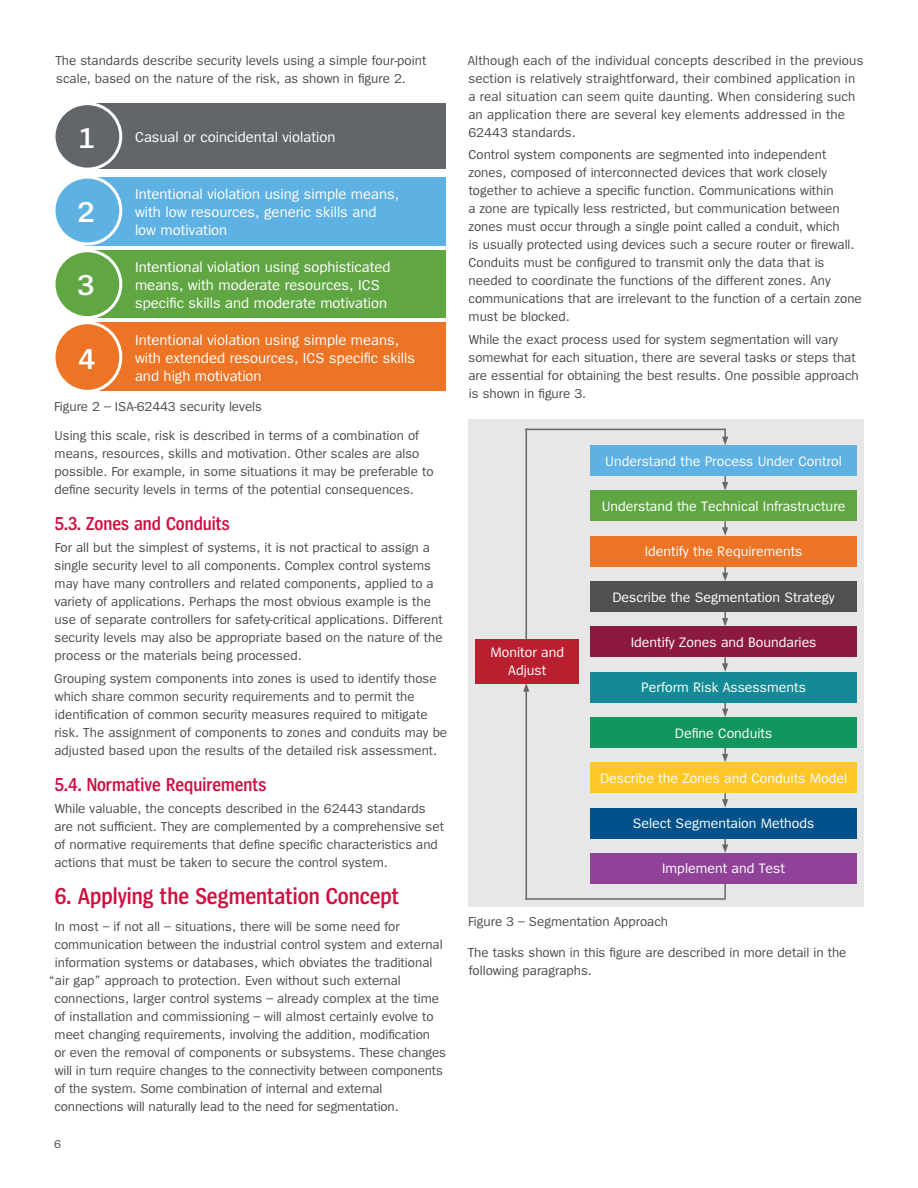
<style>
.page{position:relative;width:918px;height:1188px;background:#fff}
.page>*{position:absolute;margin:0;border:0;box-sizing:border-box;transform-origin:0 0}
.t1{font:600 30px "Spiegel";color:#fff}
.t2{font:600 24px "Spiegel Cd";color:#cd1141}
.t3{font:600 19.5px "Spiegel Cd";color:#cd1141}
.t4{font:15px/18px "Spiegel";color:#fff}
.t5{font:14.25px/18px "Spiegel";color:#fff;text-align:center}
.t6{font:13.5px/18px "Spiegel";color:#4b4c4d}
.t7{font:12px "Spiegel";color:#50504e}
</style>
<div class="page">
<div style="left:468px;top:419px;width:396px;height:488px;background:#e6e7e6"></div>
<div style="left:86px;top:104px;width:360px;height:65px;background:#62656a"></div>
<div style="left:86px;top:177px;width:360px;height:68px;background:#5eb1e3"></div>
<div style="left:86px;top:251px;width:360px;height:67px;background:#60a744"></div>
<div style="left:86px;top:323px;width:360px;height:68px;background:#ed7325"></div>
<div style="left:54px;top:104px;width:67px;height:65px;background:#62656a;border-radius:50%"></div>
<div style="left:52px;top:102px;width:70px;height:69px;border:3px solid #fff;border-radius:50%"></div>
<div style="left:54px;top:177px;width:67px;height:67px;background:#5eb1e3;border-radius:50%"></div>
<div style="left:52px;top:176px;width:70px;height:69px;border:3px solid #fff;border-radius:50%"></div>
<div style="left:54px;top:251px;width:67px;height:67px;background:#60a744;border-radius:50%"></div>
<div style="left:52px;top:249px;width:70px;height:70px;border:3px solid #fff;border-radius:50%"></div>
<div style="left:54px;top:323px;width:67px;height:68px;background:#ed7325;border-radius:50%"></div>
<div style="left:52px;top:321px;width:70px;height:72px;border:3px solid #fff;border-radius:50%"></div>
<div style="left:590px;top:445px;width:267px;height:31px;background:#5eb1e3"></div>
<div style="left:590px;top:490px;width:267px;height:31px;background:#60a744"></div>
<div style="left:590px;top:536px;width:267px;height:31px;background:#ed7325"></div>
<div style="left:590px;top:581px;width:267px;height:31px;background:#50504e"></div>
<div style="left:590px;top:626px;width:267px;height:31px;background:#8c1a40"></div>
<div style="left:590px;top:672px;width:267px;height:31px;background:#138a95"></div>
<div style="left:590px;top:717px;width:267px;height:31px;background:#10965e"></div>
<div style="left:590px;top:762px;width:267px;height:31px;background:#fec627"></div>
<div style="left:590px;top:808px;width:267px;height:30px;background:#01528a"></div>
<div style="left:590px;top:853px;width:267px;height:31px;background:#8f4298"></div>
<div style="left:476px;top:639px;width:103px;height:44px;background:#ba1f30"></div>
<hr style="left:526px;top:429px;width:1px;height:210px;background:#666">
<hr style="left:526px;top:429px;width:199px;height:1px;background:#666">
<hr style="left:525px;top:898px;width:201px;height:2px;background:#666">
<hr style="left:526px;top:689px;width:1px;height:211px;background:#666">
<svg style="left:523px;top:683px;width:6px;height:9px"></svg>
<svg style="left:722px;top:429px;width:6px;height:16px"></svg>
<svg style="left:722px;top:476px;width:6px;height:14px"></svg>
<svg style="left:722px;top:521px;width:6px;height:15px"></svg>
<svg style="left:722px;top:567px;width:6px;height:14px"></svg>
<svg style="left:722px;top:612px;width:6px;height:14px"></svg>
<svg style="left:722px;top:657px;width:6px;height:15px"></svg>
<svg style="left:722px;top:703px;width:6px;height:14px"></svg>
<svg style="left:722px;top:748px;width:6px;height:14px"></svg>
<svg style="left:722px;top:793px;width:6px;height:15px"></svg>
<svg style="left:722px;top:838px;width:6px;height:15px"></svg>
<svg style="left:724px;top:884px;width:2px;height:14px"></svg>
<p class="t6" style="left:55px;top:52px;width:372px">The standards describe security levels using a simple four-point scale, based on the nature of the risk, as shown in figure 2.</p>
<p class="t6" style="left:468px;top:52px;width:397px">Although each of the individual concepts described in the previous section is relatively straightforward, their combined application in a real situation can seem quite daunting. When considering such an application there are several key elements addressed in the 62443 standards.</p>
<p class="t6" style="left:468px;top:146px;width:395px">Control system components are segmented into independent zones, composed of interconnected devices that work closely together to achieve a specific function. Communications within<br>a zone are typically less restricted, but communication between zones must occur through a single point called a conduit, which<br>is usually protected using devices such a secure router or firewall.<br>Conduits must be configured to transmit only the data that is needed to coordinate the functions of the different zones. Any communications that are irrelevant to the function of a certain zone must be blocked.</p>
<p class="t6" style="left:468px;top:330px;width:392px">While the exact process used for system segmentation will vary somewhat for each situation, there are several tasks or steps that are essential for obtaining the best results. One possible approach is shown in figure 3.</p>
<p class="t6" style="left:54px;top:427px;width:381px">Using this scale, risk is described in terms of a combination of means, resources, skills and motivation. Other scales are also possible. For example, in some situations it may be preferable to define security levels in terms of the potential consequences.</p>
<h3 class="t3" style="left:55px;top:514px;width:176px">5.3. Zones and Conduits</h3>
<p class="t6" style="left:54px;top:539px;width:390px">For all but the simplest of systems, it is not practical to assign a single security level to all components. Complex control systems may have many controllers and related components, applied to a variety of applications. Perhaps the most obvious example is the use of separate controllers for safety-critical applications. Different security levels may also be appropriate based on the nature of the process or the materials being processed.</p>
<p class="t6" style="left:54px;top:669px;width:395px">Grouping system components into zones is used to identify those which share common security requirements and to permit the identification of common security measures required to mitigate risk. The assignment of components to zones and conduits may be adjusted based upon the results of the detailed risk assessment.</p>
<h3 class="t3" style="left:55px;top:775px;width:213px">5.4. Normative Requirements</h3>
<p class="t6" style="left:54px;top:800px;width:391px">While valuable, the concepts described in the 62443 standards are not sufficient. They are complemented by a comprehensive set of normative requirements that define specific characteristics and actions that must be taken to secure the control system.</p>
<h2 class="t2" style="left:55px;top:884px;width:346px">6. Applying the Segmentation Concept</h2>
<p class="t6" style="left:55px;top:918px;width:347px">In most – if not all – situations, there will be some need for</p>
<p class="t6" style="left:54px;top:936px;width:390px">communication between the industrial control system and external</p>
<p class="t6" style="left:55px;top:954px;width:379px">information systems or databases, which obviates the traditional</p>
<p class="t6" style="left:49px;top:972px;width:354px">“air gap” approach to protection. Even without such external</p>
<p class="t6" style="left:54px;top:990px;width:386px">connections, larger control systems – already complex at the time</p>
<p class="t6" style="left:54px;top:1008px;width:381px">of installation and commissioning – will almost certainly evolve to</p>
<p class="t6" style="left:55px;top:1026px;width:377px">meet changing requirements, involving the addition, modification</p>
<p class="t6" style="left:54px;top:1044px;width:393px">or even the removal of components or subsystems. These changes</p>
<p class="t6" style="left:55px;top:1062px;width:390px">will in turn require changes to the connectivity between components</p>
<p class="t6" style="left:54px;top:1080px;width:330px">of the system. Some combination of internal and external</p>
<p class="t6" style="left:54px;top:1098px;width:346px">connections will naturally lead to the need for segmentation.</p>
<h1 class="t1" style="left:79px;top:123px;width:17px">1</h1>
<p class="t4" style="left:135px;top:129px;width:202px">Casual or coincidental violation</p>
<p class="t4" style="left:135px;top:186px;width:266px">Intentional violation using simple means, with low resources, generic skills and low motivation</p>
<p class="t4" style="left:135px;top:259px;width:257px">Intentional violation using sophisticated means, with moderate resources, ICS specific skills and moderate motivation</p>
<p class="t4" style="left:135px;top:331px;width:281px">Intentional violation using simple means, with extended resources, ICS specific skills and high motivation</p>
<p class="t6" style="left:54px;top:398px;width:210px">Figure 2 – ISA-62443 security levels</p>
<h1 class="t1" style="left:77px;top:197px;width:19px">2</h1>
<h1 class="t1" style="left:77px;top:270px;width:19px">3</h1>
<h1 class="t1" style="left:78px;top:344px;width:19px">4</h1>
<p class="t5" style="left:605px;top:453px;width:238px">Understand the Process Under Control</p>
<p class="t5" style="left:602px;top:498px;width:245px">Understand the Technical Infrastructure</p>
<p class="t5" style="left:645px;top:543px;width:159px">Identify the Requirements</p>
<p class="t5" style="left:613px;top:588px;width:224px">Describe the Segmentation Strategy</p>
<p class="t5" style="left:631px;top:634px;width:187px">Identify Zones and Boundaries</p>
<p class="t5" style="left:641px;top:679px;width:166px">Perform Risk Assessments</p>
<p class="t5" style="left:675px;top:724px;width:99px">Define Conduits</p>
<p class="t5" style="left:600px;top:769px;width:249px">Describe the Zones and Conduits Model</p>
<p class="t5" style="left:633px;top:815px;width:183px">Select Segmentaion Methods</p>
<p class="t5" style="left:662px;top:860px;width:124px">Implement and Test</p>
<p class="t5" style="left:491px;top:643px;width:75px">Monitor and<br>Adjust</p>
<p class="t6" style="left:468px;top:913px;width:202px">Figure 3 – Segmentation Approach</p>
<p class="t6" style="left:468px;top:944px;width:380px">The tasks shown in this figure are described in more detail in the following paragraphs.</p>
<p class="t7" style="left:54px;top:1138px;width:8px">6</p>
</div>
